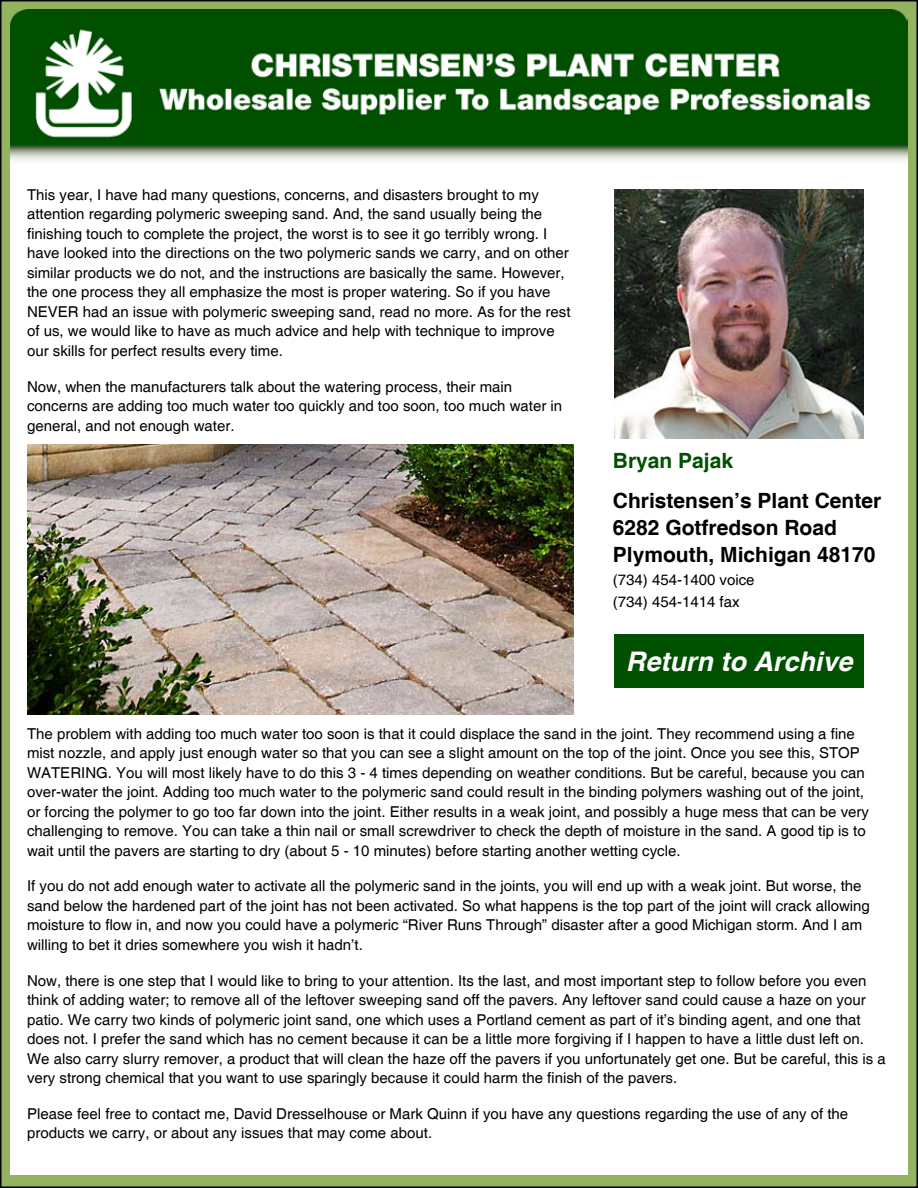
<style>
.page{position:relative;width:918px;height:1188px;background:#fff}
.page>*{position:absolute;margin:0;border:0;box-sizing:border-box;transform-origin:0 0}
.t1{font:italic 700 27px "Helvetica";color:#fff}
.t2{font:700 21px/27px "Helvetica";color:#000}
.t3{font:700 21px "Helvetica";color:#005000}
.t4{font:15px/19.5px "Helvetica";color:#000}
</style>
<div class="page">
<div style="left:1px;top:1px;width:916px;height:1186px;background:#93b361"></div>
<div style="left:10px;top:155px;width:898px;height:1019px;background:#fff"></div>
<img style="left:10px;top:9px;width:898px;height:152px">
<div style="left:614px;top:634px;width:250px;height:54px;background:#005000"></div>
<img style="left:614px;top:189px;width:250px;height:250px">
<img style="left:27px;top:444px;width:547px;height:270px">
<p class="t4" style="left:27px;top:185px;width:545px">This year, I have had many questions, concerns, and disasters brought to my attention regarding polymeric sweeping sand. And, the sand usually being the finishing touch to complete the project, the worst is to see it go terribly wrong. I have looked into the directions on the two polymeric sands we carry, and on other similar products we do not, and the instructions are basically the same. However, the one process they all emphasize the most is proper watering. So if you have NEVER had an issue with polymeric sweeping sand, read no more. As for the rest of us, we would like to have as much advice and help with technique to improve our skills for perfect results every time.</p>
<p class="t4" style="left:27px;top:377px;width:537px">Now, when the manufacturers talk about the watering process, their main concerns are adding too much water too quickly and too soon, too much water in general, and not enough water.</p>
<h2 class="t3" style="left:613px;top:447px;width:122px">Bryan Pajak</h2>
<h2 class="t2" style="left:613px;top:488px;width:270px">Christensen’s Plant Center<br>6282 Gotfredson Road<br>Plymouth, Michigan 48170</h2>
<p class="t4" style="left:613px;top:569px;width:143px;line-height:22.5px">(734) 454-1400 voice (734) 454-1414 fax</p>
<h1 class="t1" style="left:626px;top:645px;width:228px">Return to Archive</h1>
<p class="t4" style="left:27px;top:724px;width:844px">The problem with adding too much water too soon is that it could displace the sand in the joint. They recommend using a fine mist nozzle, and apply just enough water so that you can see a slight amount on the top of the joint. Once you see this, STOP WATERING. You will most likely have to do this 3 - 4 times depending on weather conditions. But be careful, because you can over-water the joint. Adding too much water to the polymeric sand could result in the binding polymers washing out of the joint, or forcing the polymer to go too far down into the joint. Either results in a weak joint, and possibly a huge mess that can be very challenging to remove. You can take a thin nail or small screwdriver to check the depth of moisture in the sand. A good tip is to wait until the pavers are starting to dry (about 5 - 10 minutes) before starting another wetting cycle.</p>
<p class="t4" style="left:27px;top:877px;width:844px">If you do not add enough water to activate all the polymeric sand in the joints, you will end up with a weak joint. But worse, the sand below the hardened part of the joint has not been activated. So what happens is the top part of the joint will crack allowing moisture to flow in, and now you could have a polymeric “River Runs Through” disaster after a good Michigan storm. And I am willing to bet it dries somewhere you wish it hadn’t.</p>
<p class="t4" style="left:27px;top:971px;width:860px">Now, there is one step that I would like to bring to your attention. Its the last, and most important step to follow before you even think of adding water; to remove all of the leftover sweeping sand off the pavers. Any leftover sand could cause a haze on your patio. We carry two kinds of polymeric joint sand, one which uses a Portland cement as part of it’s binding agent, and one that does not. I prefer the sand which has no cement because it can be a little more forgiving if I happen to have a little dust left on.<br>We also carry slurry remover, a product that will clean the haze off the pavers if you unfortunately get one. But be careful, this is a very strong chemical that you want to use sparingly because it could harm the finish of the pavers.</p>
<p class="t4" style="left:27px;top:1104px;width:823px">Please feel free to contact me, David Dresselhouse or Mark Quinn if you have any questions regarding the use of any of the products we carry, or about any issues that may come about.</p>
</div>
